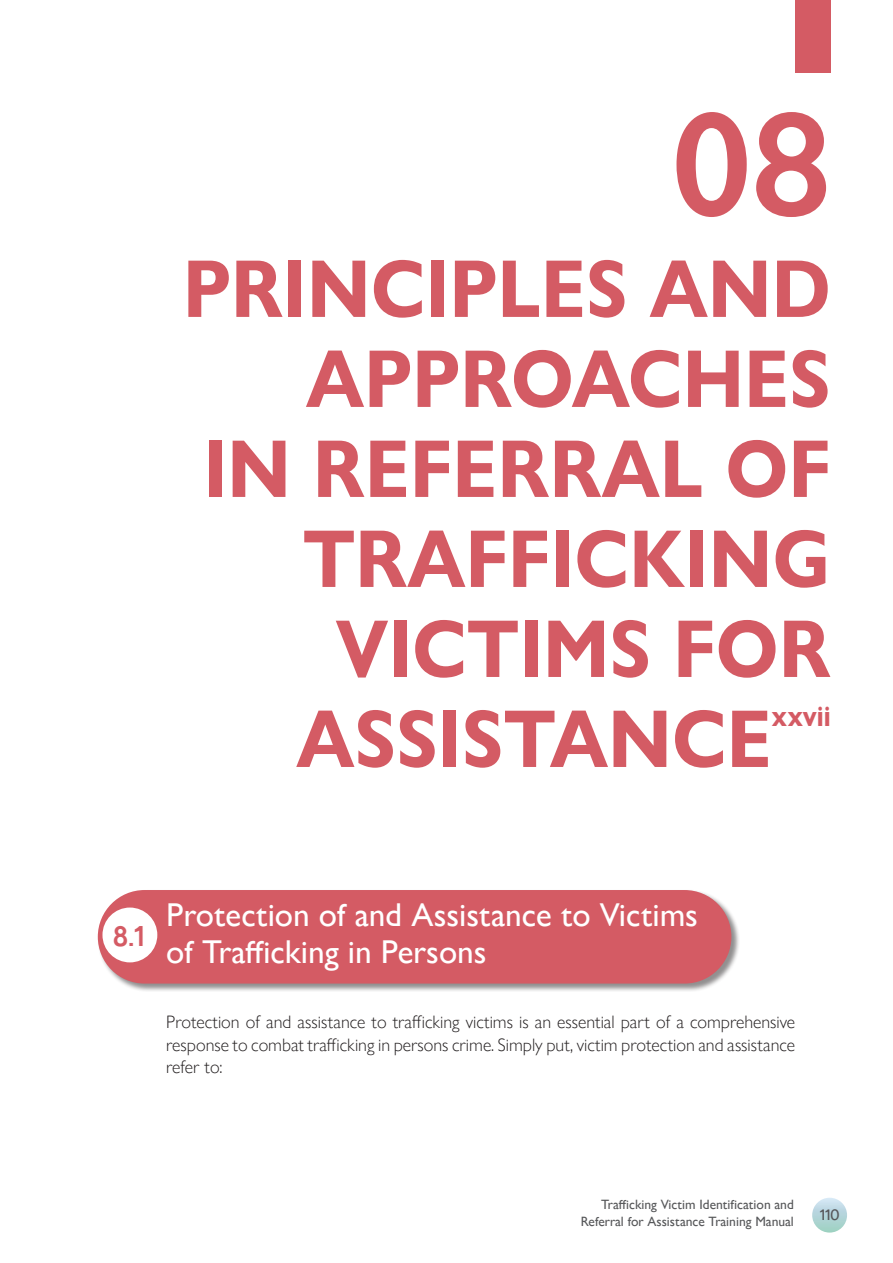
<style>
.page{position:relative;width:893px;height:1263px;background:#fff}
.page>*{position:absolute;margin:0;border:0;box-sizing:border-box;transform-origin:0 0}
.t1{font:600 150px "Gill Sans Nova";color:#d45b64}
.t2{font:700 82.5px "Gill Sans Nova";color:#d45b64;scale:.91 1}
.t3{font:700 39px "Thai Sans Neue";color:#d45b64}
.t4{font:500 33px/37.5px "Gill Sans Nova";color:#fff}
.t5{font:700 28.8px "Gill Sans Nova";color:#d45b64;scale:.91 1}
.t6{font:600 21px "Thai Sans Neue";color:#57585a}
.t7{font:300 18px/22.5px "Gill Sans Nova";color:#231f20;text-align:justify}
.t8{font:500 13.5px/16.5px "Gill Sans Nova";color:#57585a;text-align:right}
</style>
<div class="page">
<div style="left:812px;top:1198px;width:35px;height:34px;background:linear-gradient(to bottom,#d3e2f6,#9ccec3);border-radius:50%"></div>
<div style="left:97px;top:889px;width:643px;height:103px;background:#231f20;opacity:.5"></div>
<div style="left:98px;top:890px;width:633px;height:93px;background:#d45b64;border-radius:47px"></div>
<div style="left:102px;top:907px;width:55px;height:55px;background:#fff;border-radius:50%"></div>
<div style="left:795px;top:0;width:36px;height:72px;background:#d45b64"></div>
<p class="t1" style="left:672px;top:72px;width:160px">08</p>
<p class="t2" style="left:183px;top:238px;width:714px">PRINCIPLES AND</p>
<p class="t2" style="left:306px;top:328px;width:578px">APPROACHES</p>
<p class="t2" style="left:203px;top:418px;width:691px">IN REFERRAL OF</p>
<p class="t2" style="left:303px;top:508px;width:582px">TRAFFICKING</p>
<p class="t2" style="left:336px;top:598px;width:546px">VICTIMS FOR</p>
<p class="t2" style="left:296px;top:688px;width:524px">ASSISTANCE</p>
<p class="t5" style="left:772px;top:699px;width:67px">xxvii</p>
<p class="t3" style="left:113px;top:911px;width:33px">8.1</p>
<p class="t4" style="left:166px;top:895px;width:533px">Protection of and Assistance to Victims of Trafficking in Persons</p>
<p class="t7" style="left:166px;top:1011px;width:630px">Protection of and assistance to trafficking victims is an essential part of a comprehensive response to combat trafficking in persons crime. Simply put, victim protection and assistance refer to:</p>
<p class="t8" style="left:581px;top:1196px;width:215px">Trafficking Victim Identification and<br>Referral for Assistance Training Manual</p>
<p class="t6" style="left:820px;top:1201px;width:21px">110</p>
</div>
